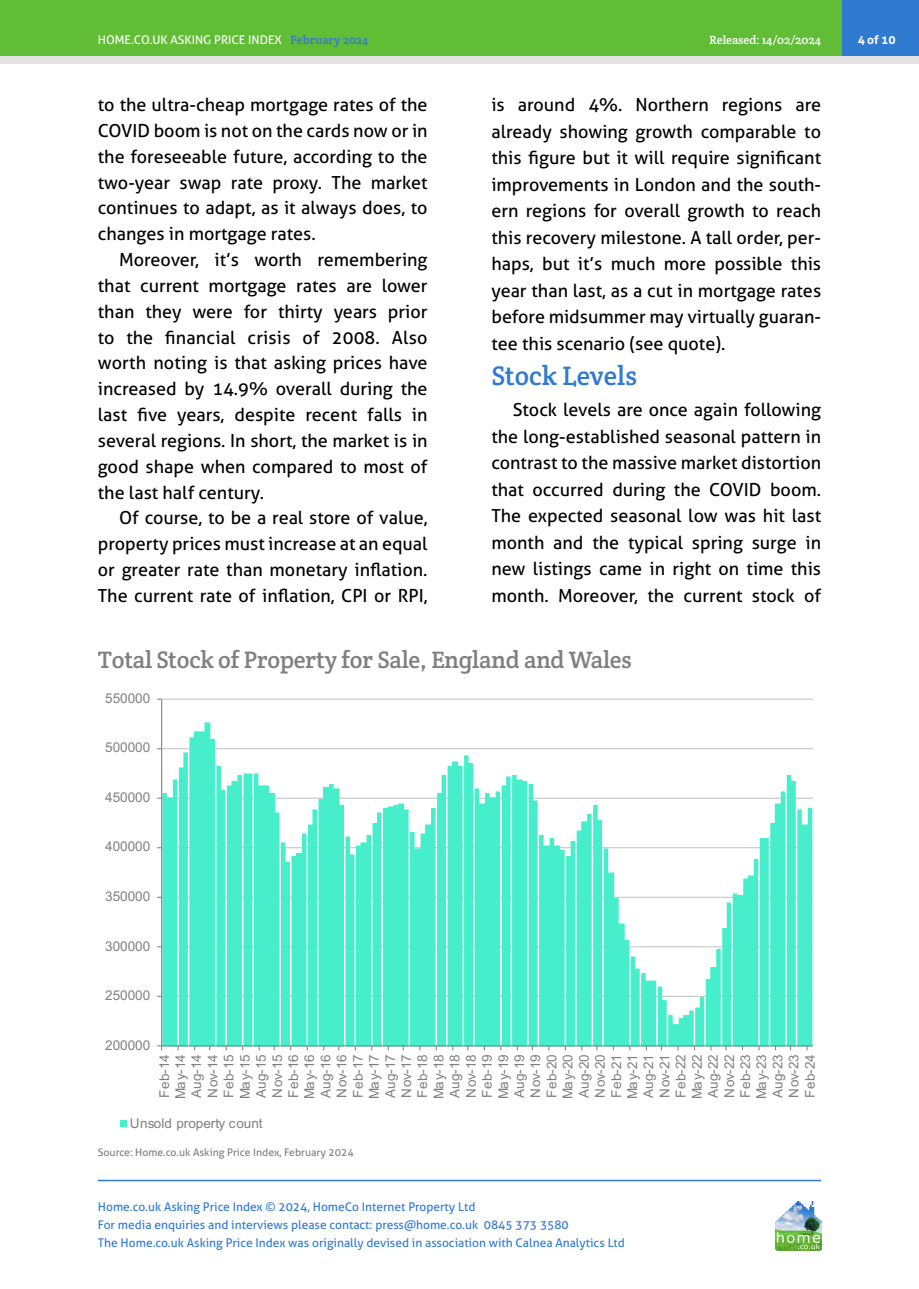
<style>
.page{position:relative;width:919px;height:1289px;background:#fff}
.page>*{position:absolute;margin:0;border:0;box-sizing:border-box;transform-origin:0 0}
.HAPI_Sub_subhead{font:27px "Crete Round";color:#307ad1}
.HAPI_graphic_title{font:24px "Crete Round";letter-spacing:-.01em;color:#808080}
.HAPI_body{font:18px/25.8px "Aller";color:#000;text-align:justify}
.t1{font:13.5px/16.2px "Arial";color:#808080;text-align:justify}
.t2{font:12px/18px "Aller";color:#307ad1}
.t3{font:12px "Aller";color:#fff}
.t4{font:12px "Crete Round";color:#fff}
.t5{font:700 12px "Aller";color:#fff}
.HAPI_Source{font:10.5px "Aller";color:#808080}
.s1{font-family:"Crete Round";color:#307ad1}
</style>
<div class="page">
<hr style="left:98px;top:1179px;width:723px;height:2px;background:#307ad1">
<div style="left:0;top:0;width:918px;height:64px;background:#e4e4e4"></div>
<div style="left:0;top:0;width:918px;height:55px;background:#62bd36"></div>
<img style="left:775px;top:1201px;width:46px;height:49px">
<div style="left:842px;top:0;width:76px;height:55px;background:#307ad1"></div>
<hr style="left:162px;top:996px;width:651px;height:1px;background:#a2d4ca">
<hr style="left:162px;top:946px;width:651px;height:1px;background:#a8dacf">
<hr style="left:162px;top:897px;width:651px;height:1px;background:#a5d7cd">
<hr style="left:162px;top:847px;width:651px;height:1px;background:#a5d8cd">
<hr style="left:162px;top:798px;width:651px;height:1px;background:#d1d1d1">
<hr style="left:162px;top:748px;width:651px;height:1px;background:#cbcbcb">
<hr style="left:162px;top:699px;width:651px;height:1px;background:#d4d4d4">
<svg style="left:162px;top:722px;width:650px;height:323px"></svg>
<hr style="left:161px;top:699px;width:1px;height:346px;background:#868686">
<hr style="left:162px;top:1045px;width:651px;height:1px;background:#868686">
<svg style="left:157px;top:1045px;width:5px;height:5px"></svg>
<svg style="left:120px;top:1120px;width:6px;height:6px"></svg>
<p class="t3" style="left:98px;top:32px;width:272px">HOME.CO.UK ASKING PRICE INDEX <span class="s1">February 2024</span></p>
<p class="t4" style="left:709px;top:32px;width:113px">Released: 14/02/2024</p>
<p class="t5" style="left:857px;top:32px;width:39px">4 of 10</p>
<p class="HAPI_body" style="left:98px;top:92px;width:331px">to the ultra-cheap mortgage rates of the COVID boom is not on the cards now or in the foreseeable future, according to the two-year swap rate proxy. The market continues to adapt, as it always does, to changes in mortgage rates.</p>
<p class="HAPI_body" style="left:98px;top:247px;width:331px;text-indent:21px">Moreover, it’s worth remembering that current mortgage rates are lower than they were for thirty years prior to the financial crisis of 2008. Also worth noting is that asking prices have increased by 14.9% overall during the last five years, despite recent falls in several regions. In short, the market is in good shape when compared to most of the last half century.</p>
<p class="HAPI_body" style="left:98px;top:505px;width:331px;text-indent:21px">Of course, to be a real store of value, property prices must increase at an equal or greater rate than monetary inflation.<br>The current rate of inflation, CPI or RPI,</p>
<p class="HAPI_body" style="left:491px;top:91px;width:331px;line-height:26.5px">is around 4%. Northern regions are already showing growth comparable to this figure but it will require significant improvements in London and the south&shy;ern regions for overall growth to reach this recovery milestone. A tall order, per&shy;haps, but it’s much more possible this year than last, as a cut in mortgage rates before midsummer may virtually guaran&shy;tee this scenario (see quote).</p>
<p class="HAPI_Sub_subhead" style="left:491px;top:358px;width:147px">Stock Levels</p>
<p class="HAPI_body" style="left:491px;top:396px;width:331px;line-height:26.5px;text-indent:21px">Stock levels are once again following the long-established seasonal pattern in contrast to the massive market distortion that occurred during the COVID boom.<br>The expected seasonal low was hit last month and the typical spring surge in new listings came in right on time this month. Moreover, the current stock of</p>
<p class="HAPI_graphic_title" style="left:98px;top:644px;width:535px">Total Stock of Property for Sale, England and Wales</p>
<p class="t1" style="left:105px;top:690px;width:47px">550000</p>
<p class="t1" style="left:105px;top:739px;width:47px">500000</p>
<p class="t1" style="left:105px;top:789px;width:47px">450000</p>
<p class="t1" style="left:105px;top:838px;width:47px">400000</p>
<p class="t1" style="left:105px;top:888px;width:47px">350000</p>
<p class="t1" style="left:105px;top:937px;width:47px">300000</p>
<p class="t1" style="left:105px;top:987px;width:47px">250000</p>
<p class="t1" style="left:105px;top:1036px;width:47px">200000</p>
<p class="t1" style="left:156px;top:1099px;width:47px;rotate:-90deg">Feb-14<br>May-14<br>Aug-14<br>Nov-14<br>Feb-15<br>May-15<br>Aug-15<br>Nov-15<br>Feb-16<br>May-16<br>Aug-16<br>Nov-16<br>Feb-17<br>May-17<br>Aug-17<br>Nov-17<br>Feb-18<br>May-18<br>Aug-18<br>Nov-18<br>Feb-19<br>May-19<br>Aug-19<br>Nov-19<br>Feb-20<br>May-20<br>Aug-20<br>Nov-20<br>Feb-21<br>May-21<br>Aug-21<br>Nov-21<br>Feb-22<br>May-22<br>Aug-22<br>Nov-22<br>Feb-23<br>May-23<br>Aug-23<br>Nov-23<br>Feb-24</p>
<p class="t1" style="left:130px;top:1114px;width:134px">Unsold property count</p>
<p class="HAPI_Source" style="left:98px;top:1146px;width:257px">Source: Home.co.uk Asking Price Index, February 2024</p>
<p class="t2" style="left:98px;top:1197px;width:528px">Home.co.uk Asking Price Index © 2024, HomeCo Internet Property Ltd<br>For media enquiries and interviews please contact: press@home.co.uk 0845 373 3580<br>The Home.co.uk Asking Price Index was originally devised in association with Calnea Analytics Ltd</p>
</div>
